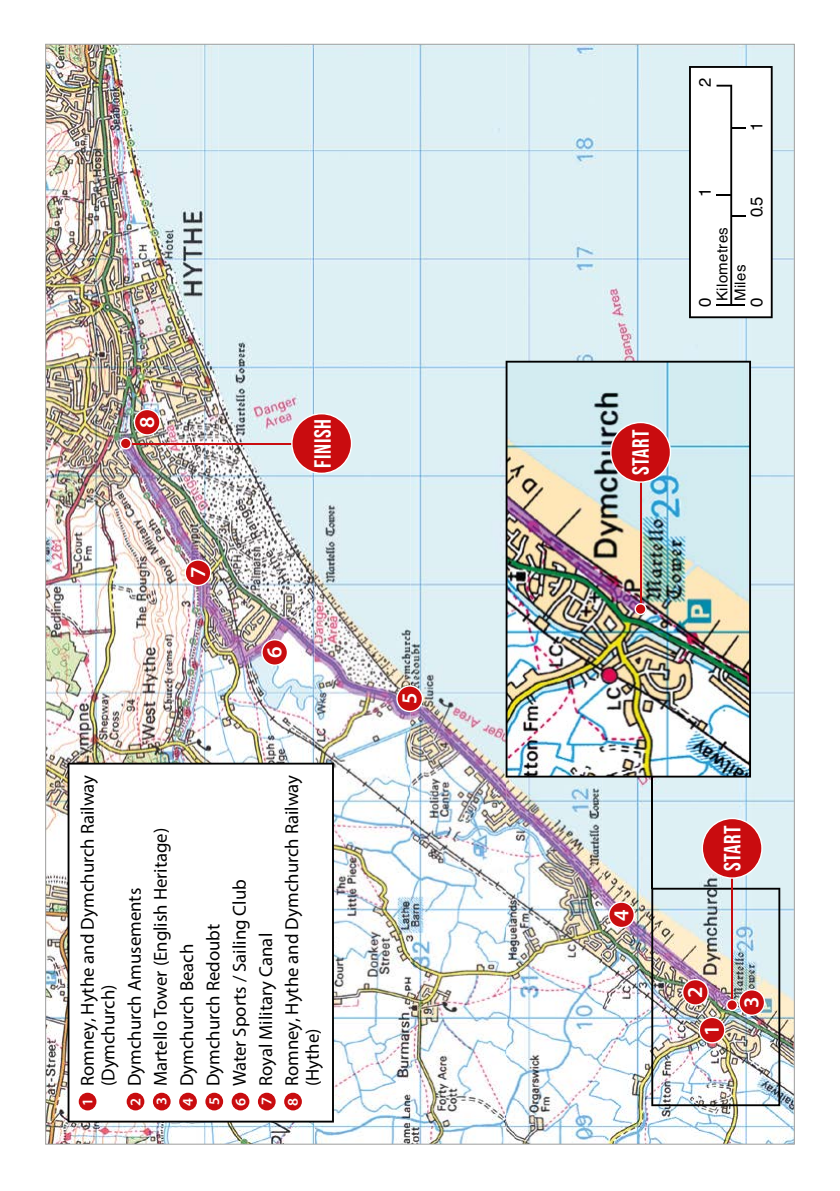
<style>
.page{position:relative;width:840px;height:1191px;background:#fff}
.page>*{position:absolute;margin:0;border:0;box-sizing:border-box;transform-origin:0 0}
.t1{font:23.4px "Bebas Neue";letter-spacing:.025em;color:#fff}
.t2{font:600 21.4px "Myriad Pro";color:#fff}
.t3{font:18.8px/26.2px "Myriad Pro";color:#000}
.t4{font:16.8px "Helvetica";color:#000}
.t5{font:16.6px "Helvetica";color:#000}
.t6{font:15px/18px "Helvetica";letter-spacing:.025em;color:#000}
.t7{font:600 14.8px/26.2px "Myriad Pro";color:#fff;text-align:justify}
</style>
<div class="page">
<svg style="left:46px;top:1144px;width:747px;height:1px"></svg>
<img style="left:47px;top:46px;width:745px;height:1096px">
<svg style="left:688px;top:66px;width:84px;height:252px"></svg>
<img style="left:505px;top:361px;width:245px;height:416px">
<hr style="left:639px;top:477px;width:2px;height:132px;background:#c90c0f">
<svg style="left:634px;top:603px;width:12px;height:12px"></svg>
<svg style="left:609px;top:422px;width:61px;height:61px;background:#c24348"></svg>
<hr style="left:651px;top:776px;width:1px;height:113px;background:#000">
<svg style="left:68px;top:762px;width:266px;height:360px"></svg>
<div style="left:79px;top:1092px;width:17px;height:18px;background:#c90c0f;border-radius:50%"></div>
<div style="left:127px;top:1092px;width:17px;height:18px;background:#c90c0f;border-radius:50%"></div>
<div style="left:153px;top:1092px;width:17px;height:18px;background:#c90c0f;border-radius:50%"></div>
<div style="left:179px;top:1092px;width:18px;height:18px;background:#c90c0f;border-radius:50%"></div>
<div style="left:205px;top:1092px;width:18px;height:18px;background:#c90c0f;border-radius:50%"></div>
<div style="left:231px;top:1092px;width:18px;height:18px;background:#c90c0f;border-radius:50%"></div>
<div style="left:258px;top:1092px;width:17px;height:18px;background:#c90c0f;border-radius:50%"></div>
<div style="left:284px;top:1092px;width:18px;height:18px;background:#c90c0f;border-radius:50%"></div>
<hr style="left:126px;top:442px;width:173px;height:2px;background:#c90c0f">
<svg style="left:291px;top:413px;width:61px;height:61px;background:#d14d51"></svg>
<svg style="left:396px;top:685px;width:27px;height:27px"></svg>
<svg style="left:607px;top:901px;width:27px;height:27px"></svg>
<hr style="left:730px;top:873px;width:2px;height:132px;background:#c90c0f">
<img style="left:651px;top:887px;width:128px;height:219px">
<svg style="left:701px;top:817px;width:61px;height:61px;background:#d04d51"></svg>
<svg style="left:261px;top:639px;width:27px;height:27px"></svg>
<svg style="left:184px;top:559px;width:27px;height:27px"></svg>
<img style="left:120px;top:409px;width:40px;height:40px">
<p class="t2" style="left:133px;top:428px;width:13px;rotate:-90deg">8</p>
<p class="t2" style="left:184px;top:578px;width:13px;rotate:-90deg">7</p>
<p class="t1" style="left:309px;top:467px;width:50px;rotate:-90deg">FINISH</p>
<p class="t2" style="left:260px;top:658px;width:13px;rotate:-90deg">6</p>
<p class="t3" style="left:77px;top:1086px;width:313px;line-height:20.6px;rotate:-90deg">Romney, Hythe and Dymchurch Railway (Dymchurch)</p>
<p class="t3" style="left:121px;top:1086px;width:313px;rotate:-90deg">Dymchurch Amusements<br>Martello Tower (English Heritage)<br>Dymchurch Beach<br>Dymchurch Redoubt<br>Water Sports / Sailing Club<br>Royal Military Canal<br>Romney, Hythe and Dymchurch Railway</p>
<p class="t3" style="left:299px;top:1086px;width:59px;rotate:-90deg">(Hythe)</p>
<p class="t7" style="left:74px;top:1105px;width:9px;rotate:-90deg">1</p>
<p class="t7" style="left:122px;top:1105px;width:10px;rotate:-90deg">2<br>3<br>4<br>5<br>6<br>7<br>8</p>
<p class="t2" style="left:395px;top:704px;width:13px;rotate:-90deg">5</p>
<p class="t1" style="left:627px;top:475px;width:47px;rotate:-90deg">START</p>
<p class="t5" style="left:691px;top:87px;width:11px;rotate:-90deg">2</p>
<p class="t4" style="left:691px;top:197px;width:11px;rotate:-90deg">1</p>
<p class="t4" style="left:743px;top:131px;width:11px;rotate:-90deg">1</p>
<p class="t4" style="left:743px;top:217px;width:22px;rotate:-90deg">0.5</p>
<p class="t6" style="left:713px;top:301px;width:76px;rotate:-90deg">Kilometres<br>Miles</p>
<p class="t4" style="left:743px;top:307px;width:11px;rotate:-90deg">0</p>
<p class="t4" style="left:691px;top:307px;width:11px;rotate:-90deg">0</p>
<p class="t2" style="left:607px;top:921px;width:13px;rotate:-90deg">4</p>
<p class="t1" style="left:718px;top:871px;width:47px;rotate:-90deg">START</p>
<p class="t2" style="left:681px;top:998px;width:13px;rotate:-90deg">2</p>
<p class="t2" style="left:737px;top:1007px;width:13px;rotate:-90deg">3</p>
<p class="t2" style="left:697px;top:1036px;width:13px;rotate:-90deg">1</p>
</div>
